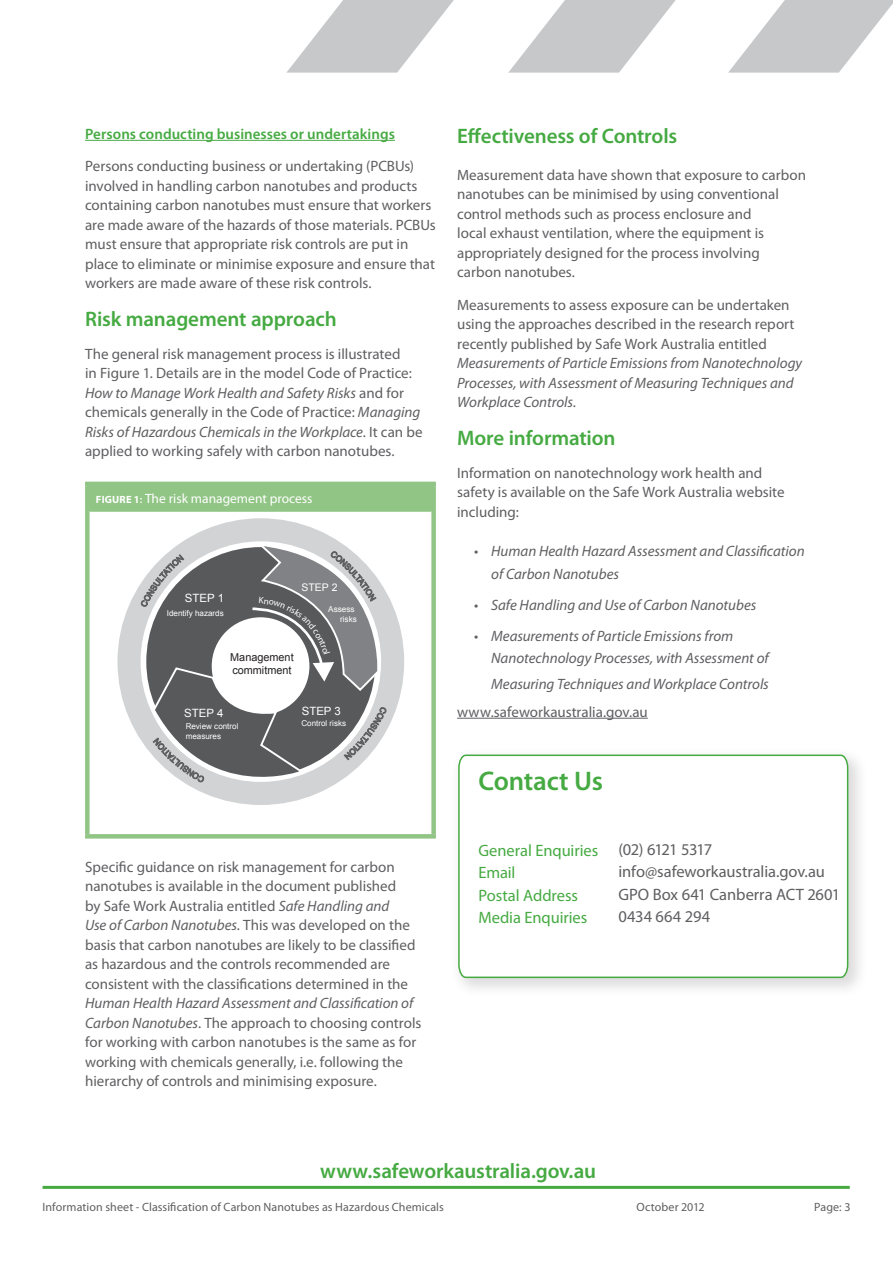
<style>
.page{position:relative;width:893px;height:1263px;background:#fff}
.page>*{position:absolute;margin:0;border:0;box-sizing:border-box;transform-origin:0 0}
.Heading{font:600 27px "Myriad Pro";letter-spacing:-.01em;color:#46aa42}
.BodyCopy{font:600 21px "Myriad Pro";letter-spacing:-.005em;color:#46aa42}
.BorderCopy{font:16.5px/22.5px "Myriad Pro";letter-spacing:-.005em;color:#5f5f62}
.BorderCopy-2{font:16.5px/22.5px "Myriad Pro";letter-spacing:-.005em;color:#46aa42}
.BodyCopy-2{font:15px/19.5px "Myriad Pro";color:#5f5f62}
.t1{font:italic 15px/22.5px "Myriad Pro";color:#5f5f62}
.t2{font:600 15px "Myriad Pro";color:#46aa42}
.Figure_body_copy{font:13.5px "Myriad Pro";color:#fff}
.t3{font:12px "Myriad Pro";letter-spacing:.01em;color:#5f5f62}
.t4{font:11.4px "Arial";color:#fff}
.t5{font:10.95px/13px "Arial";color:#231f20}
.t6{font:10.5px "Arial";color:#fff}
.t7{font:8.25px/9.9px "Arial";color:#fff;text-align:right}
.t8{font:8.1px/9.6px "Arial";color:#fff}
.s1{font-style:italic}
.s2{font-weight:700;font-size:10.5px}
.s3{font-weight:600;font-size:10.5px}
.s4{font-style:normal}
</style>
<div class="page">
<hr style="left:43px;top:1186px;width:807px;height:3px;background:#46aa42">
<svg style="left:286px;top:0;width:168px;height:73px"></svg>
<svg style="left:508px;top:0;width:168px;height:73px"></svg>
<svg style="left:728px;top:0;width:165px;height:73px"></svg>
<hr style="left:85px;top:140px;width:310px;height:1px;background:#46aa42">
<div style="left:87px;top:484px;width:347px;height:27px;background:#91c585"></div>
<hr style="left:85px;top:482px;width:351px;height:4px;background:#91c585">
<div style="left:85px;top:486px;width:5px;height:25px;background:#91c585"></div>
<div style="left:431px;top:486px;width:5px;height:25px;background:#91c585"></div>
<div style="left:85px;top:511px;width:5px;height:323px;background:#91c585"></div>
<div style="left:431px;top:511px;width:5px;height:323px;background:#91c585"></div>
<hr style="left:85px;top:834px;width:351px;height:4px;background:#91c585">
<hr style="left:90px;top:510px;width:341px;height:2px;background:#91c585">
<hr style="left:457px;top:718px;width:191px;height:1px;background:#5f5f62">
<div style="left:117px;top:518px;width:287px;height:287px;background:#d1d3d4;border-radius:50%"></div>
<div style="left:450px;top:747px;width:418px;height:251px;background:#5f5f62;opacity:.22"></div>
<svg style="left:457px;top:754px;width:392px;height:225px"></svg>
<svg style="left:140px;top:542px;width:247px;height:263px"></svg>
<h2 class="t2" style="left:85px;top:124px;width:311px">Persons conducting businesses or undertakings</h2>
<h2 class="BodyCopy-2" style="left:85px;top:156px;width:352px">Persons conducting business or undertaking (PCBUs) involved in handling carbon nanotubes and products containing carbon nanotubes must ensure that workers are made aware of the hazards of those materials. PCBUs must ensure that appropriate risk controls are put in place to eliminate or minimise exposure and ensure that workers are made aware of these risk controls.</h2>
<h2 class="BodyCopy" style="left:85px;top:306px;width:253px">Risk management approach</h2>
<p class="BodyCopy-2" style="left:85px;top:344px;width:339px">The general risk management process is illustrated<br>in Figure 1. Details are in the model Code of Practice:<br><span class="s1">How to Manage Work Health and Safety Risks</span> and for chemicals generally in the Code of Practice: <span class="s1">Managing Risks of Hazardous Chemicals in the Workplace</span>. It can be applied to working safely with carbon nanotubes.</p>
<p class="Figure_body_copy" style="left:96px;top:490px;width:218px"><span class="s2">FIGURE 1</span><span class="s3">:</span> The risk management process</p>
<p class="t4" style="left:185px;top:591px;width:41px">STEP 1</p>
<p class="t8" style="left:167px;top:609px;width:58px">Identify hazards</p>
<p class="t6" style="left:302px;top:581px;width:37px">STEP 2</p>
<p class="t7" style="left:328px;top:604px;width:30px">Assess risks</p>
<p class="t5" style="left:230px;top:651px;width:65px">Management commitment</p>
<p class="BodyCopy" style="left:457px;top:123px;width:222px">Effectiveness of Controls</p>
<h2 class="BodyCopy-2" style="left:457px;top:165px;width:350px">Measurement data have shown that exposure to carbon nanotubes can be minimised by using conventional control methods such as process enclosure and<br>local exhaust ventilation, where the equipment is appropriately designed for the process involving carbon nanotubes.</h2>
<h2 class="BodyCopy-2" style="left:457px;top:295px;width:347px">Measurements to assess exposure can be undertaken using the approaches described in the research report recently published by Safe Work Australia entitled <span class="s1">Measurements of Particle Emissions from Nanotechnology Processes, with Assessment of Measuring Techniques and Workplace Controls</span>.</h2>
<h2 class="BodyCopy" style="left:457px;top:425px;width:160px">More information</h2>
<p class="BodyCopy-2" style="left:457px;top:463px;width:329px">Information on nanotechnology work health and safety is available on the Safe Work Australia website including:</p>
<p class="t1" style="left:491px;top:540px;width:315px;text-indent:-17px"><span class="s4">•</span> Human Health Hazard Assessment and Classification of Carbon Nanotubes</p>
<p class="t1" style="left:474px;top:593px;width:284px"><span class="s4">•</span> Safe Handling and Use of Carbon Nanotubes</p>
<p class="t1" style="left:491px;top:624px;width:279px;text-indent:-17px"><span class="s4">•</span> Measurements of Particle Emissions from<br>Nanotechnology Processes, with Assessment of</p>
<p class="t1" style="left:491px;top:672px;width:279px">Measuring Techniques and Workplace Controls</p>
<p class="t4" style="left:184px;top:705px;width:41px">STEP 4</p>
<p class="BodyCopy-2" style="left:457px;top:702px;width:192px">www.safeworkaustralia.gov.au</p>
<p class="t8" style="left:186px;top:722px;width:54px">Review control measures</p>
<p class="t4" style="left:302px;top:703px;width:41px">STEP 3</p>
<p class="t8" style="left:301px;top:719px;width:46px">Control risks</p>
<p class="BodyCopy-2" style="left:85px;top:856px;width:338px">Specific guidance on risk management for carbon nanotubes is available in the document published<br>by Safe Work Australia entitled <span class="s1">Safe Handling and<br>Use of Carbon Nanotubes</span>. This was developed on the basis that carbon nanotubes are likely to be classified as hazardous and the controls recommended are consistent with the classifications determined in the <span class="s1">Human Health Hazard Assessment and Classification of Carbon Nanotubes</span>. The approach to choosing controls for working with carbon nanotubes is the same as for working with chemicals generally, i.e. following the hierarchy of controls and minimising exposure.</p>
<p class="Heading" style="left:478px;top:764px;width:126px">Contact Us</p>
<p class="BorderCopy-2" style="left:478px;top:839px;width:121px">General Enquiries<br>Email<br>Postal Address<br>Media Enquiries</p>
<p class="BorderCopy" style="left:618px;top:837px;width:223px">(02) 6121 5317 info@safeworkaustralia.gov.au<br>GPO Box 641 Canberra ACT 2601<br>0434 664 294</p>
<h2 class="BodyCopy" style="left:320px;top:1157px;width:277px">www.safeworkaustralia.gov.au</h2>
<p class="t3" style="left:43px;top:1200px;width:403px">Information sheet - Classification of Carbon Nanotubes as Hazardous Chemicals</p>
<p class="t3" style="left:637px;top:1200px;width:69px">October 2012</p>
<p class="t3" style="left:814px;top:1200px;width:38px">Page: 3</p>
</div>
